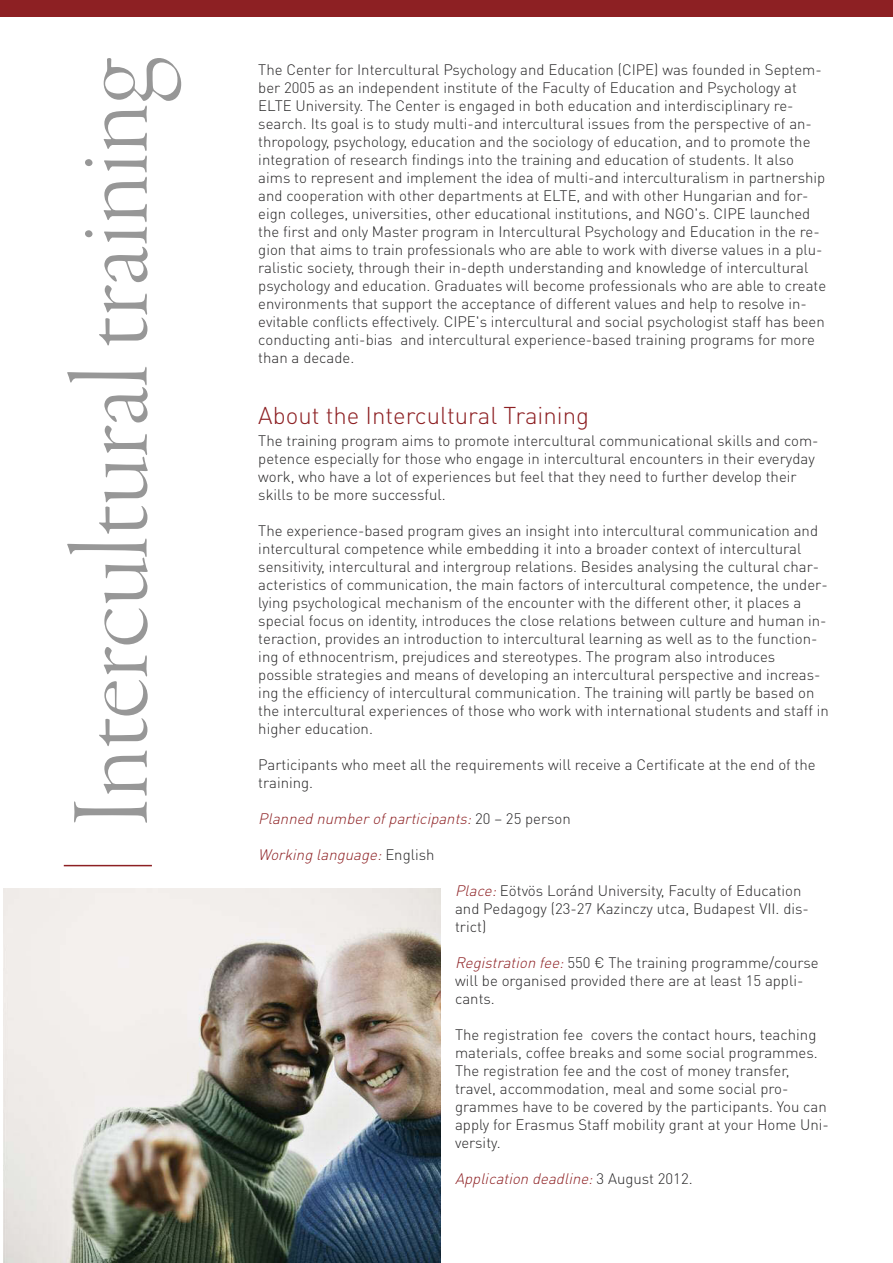
<style>
.page{position:relative;width:893px;height:1263px;background:#fff}
.page>*{position:absolute;margin:0;border:0;box-sizing:border-box;transform-origin:0 0}
.t1{font:114px "Garamond Premr Pro Lt Disp";color:#979797}
.t2{font:300 24px "DIN Pro";color:#8d2023}
.t3{font:300 15px/18px "DIN Pro";color:#272627}
.t4{font:italic 300 15px "DIN Pro";color:#8d2023}
.s1{font-style:normal;color:#272627}
.s2{font-style:italic;color:#8d2023}
</style>
<div class="page">
<hr style="left:64px;top:865px;width:88px;height:1px;background:#8d2023">
<img style="left:3px;top:888px;width:437px;height:375px">
<div style="left:0;top:0;width:893px;height:17px;background:#8d2023"></div>
<h1 class="t1" style="left:67px;top:827px;width:770px;rotate:-90deg">Intercultural training</h1>
<p class="t3" style="left:258px;top:63px;width:569px">The Center for Intercultural Psychology and Education (CIPE) was founded in Septem&shy;ber 2005 as an independent institute of the Faculty of Education and Psychology at ELTE University. The Center is engaged in both education and interdisciplinary re&shy;search. Its goal is to study multi-and intercultural issues from the perspective of an&shy;thropology, psychology, education and the sociology of education, and to promote the integration of research findings into the training and education of students. It also aims to represent and implement the idea of multi-and interculturalism in partnership and cooperation with other departments at ELTE, and with other Hungarian and for&shy;eign colleges, universities, other educational institutions, and NGO's. CIPE launched the first and only Master program in Intercultural Psychology and Education in the re&shy;gion that aims to train professionals who are able to work with diverse values in a plu&shy;ralistic society, through their in-depth understanding and knowledge of intercultural psychology and education. Graduates will become professionals who are able to create environments that support the acceptance of different values and help to resolve in&shy;evitable conflicts effectively. CIPE's intercultural and social psychologist staff has been conducting anti-bias and intercultural experience-based training programs for more than a decade.</p>
<h2 class="t2" style="left:258px;top:407px;width:332px">About the Intercultural Training</h2>
<p class="t3" style="left:258px;top:433px;width:562px">The training program aims to promote intercultural communicational skills and com&shy;petence especially for those who engage in intercultural encounters in their everyday work, who have a lot of experiences but feel that they need to further develop their skills to be more successful.</p>
<p class="t3" style="left:258px;top:523px;width:572px">The experience-based program gives an insight into intercultural communication and intercultural competence while embedding it into a broader context of intercultural sensitivity, intercultural and intergroup relations. Besides analysing the cultural char&shy;acteristics of communication, the main factors of intercultural competence, the under&shy;lying psychological mechanism of the encounter with the different other, it places a special focus on identity, introduces the close relations between culture and human in&shy;teraction, provides an introduction to intercultural learning as well as to the function&shy;ing of ethnocentrism, prejudices and stereotypes. The program also introduces possible strategies and means of developing an intercultural perspective and increas&shy;ing the efficiency of intercultural communication. The training will partly be based on the intercultural experiences of those who work with international students and staff in higher education.</p>
<p class="t3" style="left:258px;top:757px;width:559px">Participants who meet all the requirements will receive a Certificate at the end of the training.</p>
<p class="t4" style="left:258px;top:813px;width:314px">Planned number ofparticipants: <span class="s1">2 0 – 2 5 p e rs o n</span></p>
<p class="t4" style="left:258px;top:849px;width:178px">Working language: <span class="s1">E n g l i s h</span></p>
<p class="t3" style="left:455px;top:883px;width:355px"><span class="s2">Place:</span>Eötvös Loránd University, Faculty of Education and Pedagogy (23-27 Kazinczy utca, Budapest VII. dis&shy;trict)</p>
<p class="t3" style="left:455px;top:955px;width:365px"><span class="s2">Registration fee:</span>550 € The training programme/course will be organised provided there are at least 15 appli&shy;cants.</p>
<p class="t3" style="left:455px;top:1027px;width:375px">The registration fee covers the contact hours, teaching materials, coffee breaks and some social programmes.<br>The registration fee and the cost of money transfer, travel, accommodation, meal and some social pro&shy;grammes have to be covered by the participants. You can apply for Erasmus Staff mobility grant at your Home Uni&shy;versity.</p>
<p class="t4" style="left:455px;top:1173px;width:239px">Application deadline:<span class="s1">3 A u g u s t 2 0 1 2 .</span></p>
</div>
